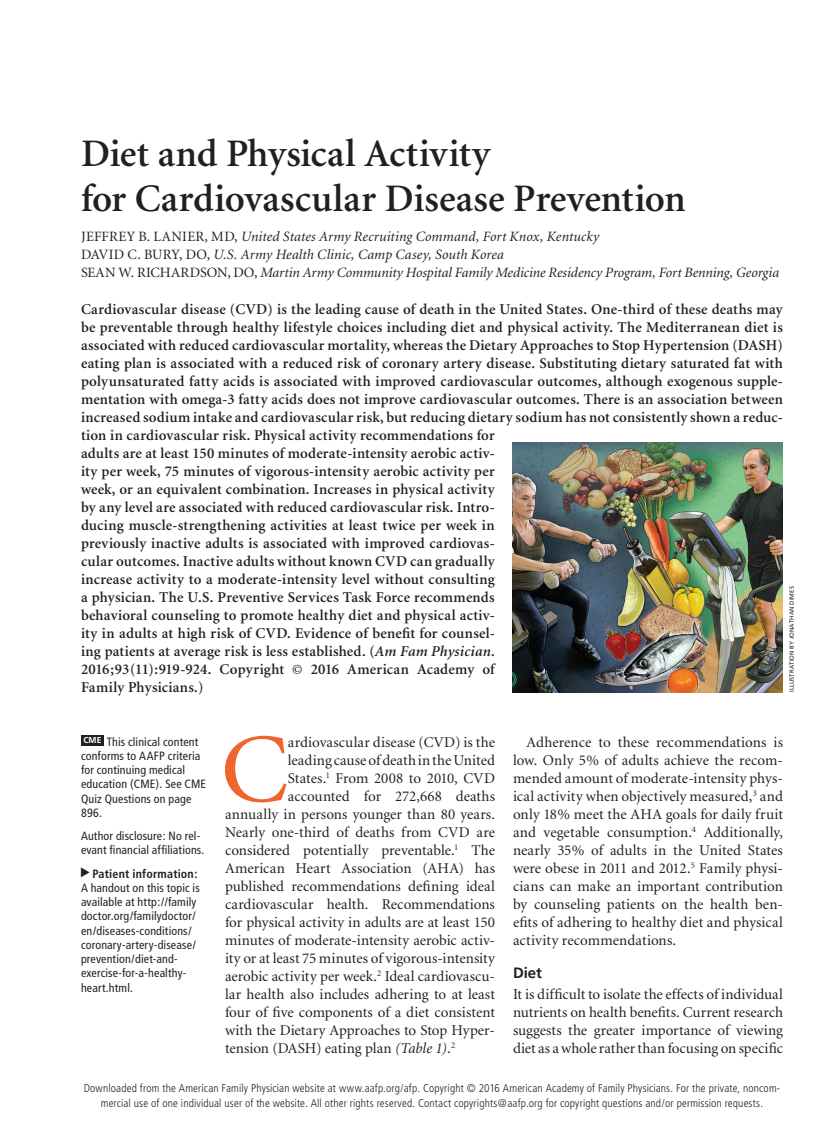
<style>
.page{position:relative;width:837px;height:1134px;background:#fff}
.page>*{position:absolute;margin:0;border:0;box-sizing:border-box;transform-origin:0 0}
.body_dropcap{font:98.1px "Minion";color:#f0642e;scale:1.05 1}
.article_title{font:600 39px/45px "Minion";color:#231f20}
.abstract{font:600 15px/18px "Minion";letter-spacing:.015em;color:#231f20}
.body_dropcap-2{font:15px "Minion";color:#231f20}
.body_text{font:15px/18px "Minion";letter-spacing:.005em;color:#231f20;text-align:justify}
.body_noindent{font:15px/18px "Minion";color:#231f20;text-align:justify}
.head1{font:700 15px "Frutiger";color:#231f20}
.byline{font:italic 14.25px/18px "Minion";letter-spacing:.005em;color:#231f20}
.t1{font:italic 12.75px "Minion";color:#231f20}
.t2{font:italic 600 12.75px "Minion";letter-spacing:.005em;color:#231f20}
.t3{font:12.75px "Minion";letter-spacing:.03em;color:#231f20}
.blurb{font:condensed 12px/14.2px "Frutiger";letter-spacing:.01em;color:#231f20}
.t4{font:300 condensed 11.25px/15px "Frutiger";letter-spacing:.015em;color:#231f20;text-align:center}
.t5{font:700 8.55px "Frutiger";color:#fff}
.art_credit{font:6px "Frutiger";letter-spacing:.025em;color:#231f20}
.s1{font-style:normal}
.s2{font-style:italic}
.s3{font-weight:700}
.s4{font-family:"Frutiger";font-weight:700;font-style:normal;font-size:15px}
</style>
<div class="page">
<img style="left:513px;top:443px;width:270px;height:249px">
<div style="left:81px;top:735px;width:23px;height:11px;background:#231f20"></div>
<p class="article_title" style="left:81px;top:132px;width:606px">Diet and Physical Activity<br>for Cardiovascular Disease Prevention</p>
<p class="byline" style="left:81px;top:228px;width:700px"><span class="s1">JEFFREY B. LANIER, MD,</span> United States Army Recruiting Command, Fort Knox, Kentucky<br><span class="s1">DAVID C. BURY, DO,</span> U.S. Army Health Clinic, Camp Casey, South Korea<br><span class="s1">SEAN W. RICHARDSON, DO,</span> Martin Army Community Hospital Family Medicine Residency Program, Fort Benning, Georgia</p>
<p class="abstract" style="left:81px;top:301px;width:704px">Cardiovascular disease (CVD) is the leading cause of death in the United States. One-third of these deaths may be preventable through healthy lifestyle choices including diet and physical activity. The Mediterranean diet is associated with reduced cardiovascular mortality, whereas the Dietary Approaches to Stop Hypertension (DASH) eating plan is associated with a reduced risk of coronary artery disease. Substituting dietary saturated fat with polyunsaturated fatty acids is associated with improved cardiovascular outcomes, although exogenous supple&shy;mentation with omega-3 fatty acids does not improve cardiovascular outcomes. There is an association between increased sodium intake and cardiovascular risk, but reducing dietary sodium has not consistently shown a reduc&shy;tion in cardiovascular risk. Physical activity recommendations for<br>adults are at least 150 minutes of moderate-intensity aerobic activ-<br>ity per week, 75 minutes of vigorous-intensity aerobic activity per<br>week, or an equivalent combination. Increases in physical activity<br>by any level are associated with reduced cardiovascular risk. Intro-<br>ducing muscle-strengthening activities at least twice per week in<br>previously inactive adults is associated with improved cardiovas-<br>cular outcomes. Inactive adults without known CVD can gradually<br>increase activity to a moderate-intensity level without consulting<br>a physician. The U.S. Preventive Services Task Force recommends<br>behavioral counseling to promote healthy diet and physical activ-<br>ity in adults at high risk of CVD. Evidence of benefit for counsel-<br>ing patients at average risk is less established. (<span class="s2">Am Fam Physician</span>.<br>2016;93(11):919-924. Copyright © 2016 American Academy of<br>Family Physicians.)</p>
<p class="art_credit" style="left:788px;top:692px;width:107px;rotate:-90deg">ILLUSTRATION BY JONATHAN DIMES</p>
<p class="blurb" style="left:81px;top:734px;width:127px;text-indent:26px">This clinical content conforms to AAFP criteria for continuing medical education (CME). See CME<br>Quiz Questions on page<br>896.</p>
<p class="blurb" style="left:81px;top:829px;width:125px">Author disclosure: No rel&shy;evant financial affiliations.</p>
<p class="blurb" style="left:81px;top:866px;width:120px;text-indent:11px"><span class="s3">Patient information:<br></span>A handout on this topic is available at http://family doctor.org/familydoctor/ en/diseases-conditions/ coronary-artery-disease/ prevention/diet-and&shy;exercise-for-a-healthy&shy;heart.html.</p>
<p class="t5" style="left:83px;top:735px;width:20px">CME</p>
<p class="body_dropcap" style="left:221px;top:721px;width:66px">C</p>
<p class="body_dropcap-2" style="left:288px;top:735px;width:209px">ardiovascular disease (CVD) is the</p>
<p class="body_dropcap-2" style="left:288px;top:753px;width:209px">leading cause of death in the United</p>
<p class="body_dropcap-2" style="left:288px;top:771px;width:209px">States.<sup>1</sup> From 2008 to 2010, CVD</p>
<p class="body_dropcap-2" style="left:288px;top:789px;width:209px">accounted for 272,668 deaths</p>
<p class="body_dropcap-2" style="left:225px;top:807px;width:271px">annually in persons younger than 80 years.</p>
<p class="body_dropcap-2" style="left:225px;top:825px;width:271px">Nearly one-third of deaths from CVD are</p>
<p class="body_dropcap-2" style="left:225px;top:843px;width:272px">considered potentially preventable.<sup>1</sup> The</p>
<p class="body_dropcap-2" style="left:225px;top:861px;width:272px">American Heart Association (AHA) has</p>
<p class="body_dropcap-2" style="left:225px;top:879px;width:272px">published recommendations defining ideal</p>
<p class="body_dropcap-2" style="left:225px;top:897px;width:271px">cardiovascular health. Recommendations</p>
<p class="body_dropcap-2" style="left:225px;top:915px;width:272px">for physical activity in adults are at least 150</p>
<p class="body_dropcap-2" style="left:225px;top:933px;width:272px">minutes of moderate-intensity aerobic activ-</p>
<p class="body_dropcap-2" style="left:225px;top:951px;width:272px">ity or at least 75 minutes of vigorous-intensity</p>
<p class="body_dropcap-2" style="left:225px;top:969px;width:272px">aerobic activity per week.<sup>2</sup> Ideal cardiovascu-</p>
<p class="body_dropcap-2" style="left:225px;top:987px;width:272px">lar health also includes adhering to at least</p>
<p class="body_dropcap-2" style="left:225px;top:1005px;width:271px">four of five components of a diet consistent</p>
<p class="body_dropcap-2" style="left:225px;top:1023px;width:272px">with the Dietary Approaches to Stop Hyper-</p>
<p class="body_dropcap-2" style="left:225px;top:1041px;width:232px">tension (DASH) eating plan <span class="s2">(Table 1)</span>.<sup>2</sup></p>
<p class="body_text" style="left:513px;top:734px;width:272px;text-indent:14px">Adherence to these recommendations is low. Only 5% of adults achieve the recom&shy;mended amount of moderate-intensity phys&shy;ical activity when objectively measured,<sup>3</sup> and only 18% meet the AHA goals for daily fruit and vegetable consumption.<sup>4</sup> Additionally, nearly 35% of adults in the United States were obese in 2011 and 2012.<sup>5</sup> Family physi&shy;cians can make an important contribution by counseling patients on the health ben&shy;efits of adhering to healthy diet and physical activity recommendations.</p>
<p class="head1" style="left:513px;top:964px;width:31px">Diet</p>
<p class="body_noindent" style="left:513px;top:986px;width:272px">It is difficult to isolate the effects of individual nutrients on health benefits. Current research suggests the greater importance of viewing diet as a whole rather than focusing on specific</p>
<p class="t1" style="left:81px;top:1080px;width:189px">June 1, 2016 ◆ Volume 93, Number 11</p>
<p class="t3" style="left:384px;top:1080px;width:97px">www.aafp.org/afp</p>
<p class="t2" style="left:610px;top:1080px;width:174px">American Family Physician <span class="s4">919</span></p>
<p class="t4" style="left:84px;top:1081px;width:698px">Downloaded from the American Family Physician website at www.aafp.org/afp. Copyright © 2016 American Academy of Family Physicians. For the private, noncom&shy;mercial use of one individual user of the website. All other rights reserved. Contact copyrights@aafp.org for copyright questions and/or permission requests.</p>
</div>
